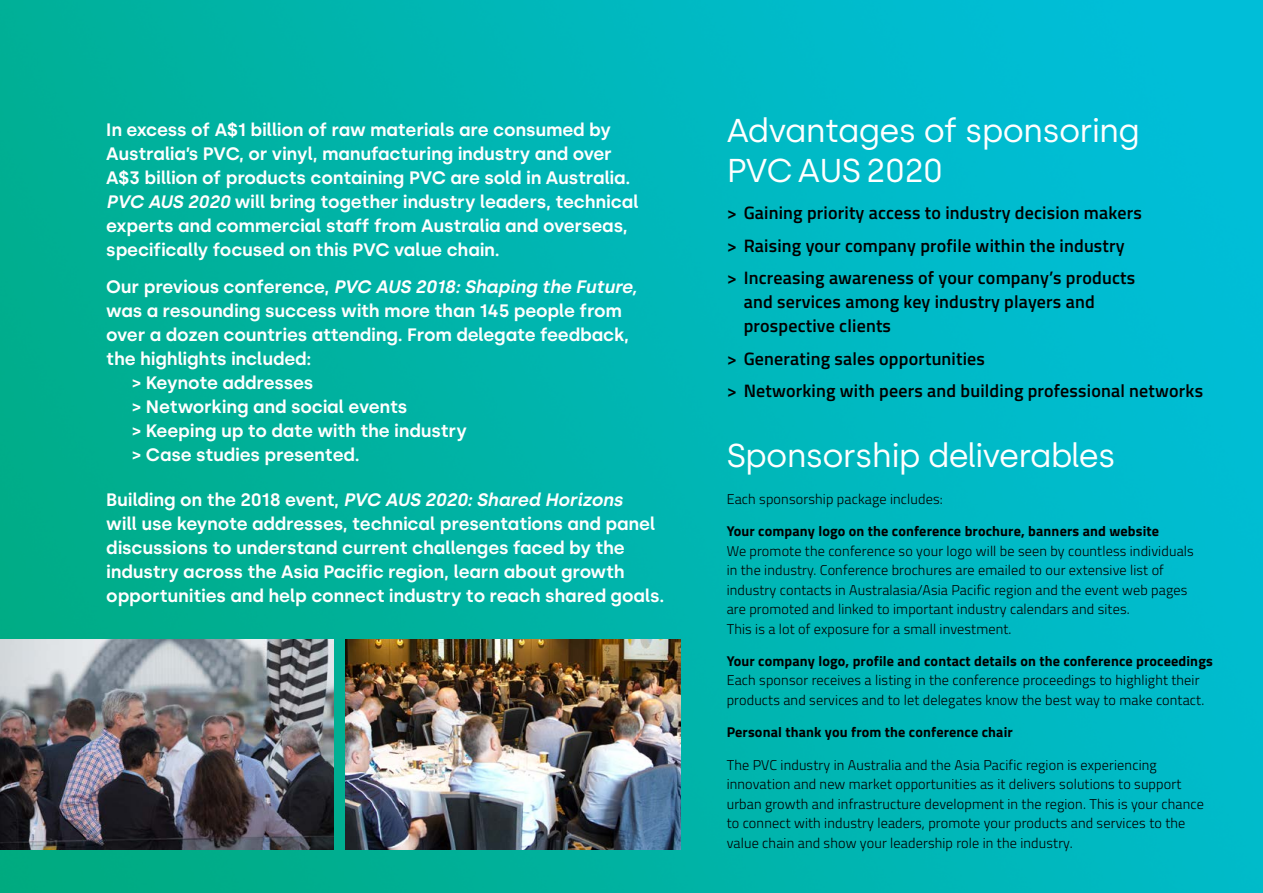
<style>
.page{position:relative;width:1263px;height:893px;background:#fff}
.page>*{position:absolute;margin:0;border:0;box-sizing:border-box;transform-origin:0 0}
.t1{font:33px/40.5px "Silka";letter-spacing:-.025em;color:#fff}
.t2{font:600 18px/24px "Silka";letter-spacing:-.01em;color:#fff}
.t3{font:600 18px/32.5px "Titillium";letter-spacing:.01em;color:#000}
.t4{font:italic 600 18px "Silka";letter-spacing:-.01em;color:#fff}
.t5{font:300 14.25px/19.5px "Titillium";letter-spacing:.01em;color:#000}
.t6{font:700 14.25px "Titillium";letter-spacing:.01em;color:#000}
.s1{font-style:italic}
.s2{font-style:normal}
</style>
<div class="page">
<img style="left:0;top:0;width:1263px;height:893px">
<img style="left:346px;top:640px;width:335px;height:210px">
<img style="left:0;top:640px;width:333px;height:210px">
<p class="t2" style="left:106px;top:118px;width:534px">In excess of A$1 billion of raw materials are consumed by Australia’s PVC, or vinyl, manufacturing industry and over A$3 billion of products containing PVC are sold in Australia.<br><span class="s1">PVC AUS 2020</span> will bring together industry leaders, technical experts and commercial staff from Australia and overseas, specifically focused on this PVC value chain.</p>
<p class="t4" style="left:106px;top:276px;width:532px"><span class="s2">Our previous conference,</span> PVC AUS 2018: Shaping the Future,</p>
<p class="t2" style="left:106px;top:299px;width:517px">was a resounding success with more than 145 people from</p>
<p class="t2" style="left:106px;top:323px;width:524px">over a dozen countries attending. From delegate feedback,</p>
<p class="t2" style="left:106px;top:347px;width:207px">the highlights included:</p>
<p class="t2" style="left:132px;top:371px;width:183px">&gt; Keynote addresses</p>
<p class="t2" style="left:132px;top:395px;width:277px">&gt; Networking and social events</p>
<p class="t2" style="left:132px;top:419px;width:336px">&gt; Keeping up to date with the industry</p>
<p class="t2" style="left:132px;top:443px;width:229px">&gt; Case studies presented.</p>
<p class="t2" style="left:106px;top:488px;width:559px">Building on the 2018 event, <span class="s1">PVC AUS 2020: Shared Horizons<br></span>will use keynote addresses, technical presentations and panel discussions to understand current challenges faced by the industry across the Asia Pacific region, learn about growth opportunities and help connect industry to reach shared goals.</p>
<h1 class="t1" style="left:727px;top:110px;width:415px">Advantages of sponsoring<br>PVC AUS 2020</h1>
<p class="t3" style="left:727px;top:196px;width:417px">&gt; Gaining priority access to industry decision makers &gt; Raising your company profile within the industry<br>&gt; Increasing awareness of your company’s products</p>
<p class="t3" style="left:744px;top:289px;width:352px;line-height:24px">and services among key industry players and prospective clients</p>
<p class="t3" style="left:727px;top:341px;width:478px">&gt; Generating sales opportunities<br>&gt; Networking with peers and building professional networks</p>
<h1 class="t1" style="left:727px;top:436px;width:390px">Sponsorship deliverables</h1>
<p class="t5" style="left:727px;top:489px;width:218px">Each sponsorship package includes:</p>
<p class="t6" style="left:727px;top:520px;width:434px">Your company logo on the conference brochure, banners and website</p>
<p class="t5" style="left:727px;top:540px;width:469px">We promote the conference so your logo will be seen by countless individuals in the industry. Conference brochures are emailed to our extensive list of industry contacts in Australasia/Asia Pacific region and the event web pages are promoted and linked to important industry calendars and sites.<br>This is a lot of exposure for a small investment.</p>
<p class="t6" style="left:727px;top:650px;width:488px">Your company logo, profile and contact details on the conference proceedings</p>
<p class="t5" style="left:727px;top:670px;width:479px">Each sponsor receives a listing in the conference proceedings to highlight their products and services and to let delegates know the best way to make contact.</p>
<p class="t6" style="left:727px;top:721px;width:288px">Personal thank you from the conference chair</p>
<p class="t5" style="left:727px;top:754px;width:479px">The PVC industry in Australia and the Asia Pacific region is experiencing innovation and new market opportunities as it delivers solutions to support urban growth and infrastructure development in the region. This is your chance to connect with industry leaders, promote your products and services to the value chain and show your leadership role in the industry.</p>
</div>
